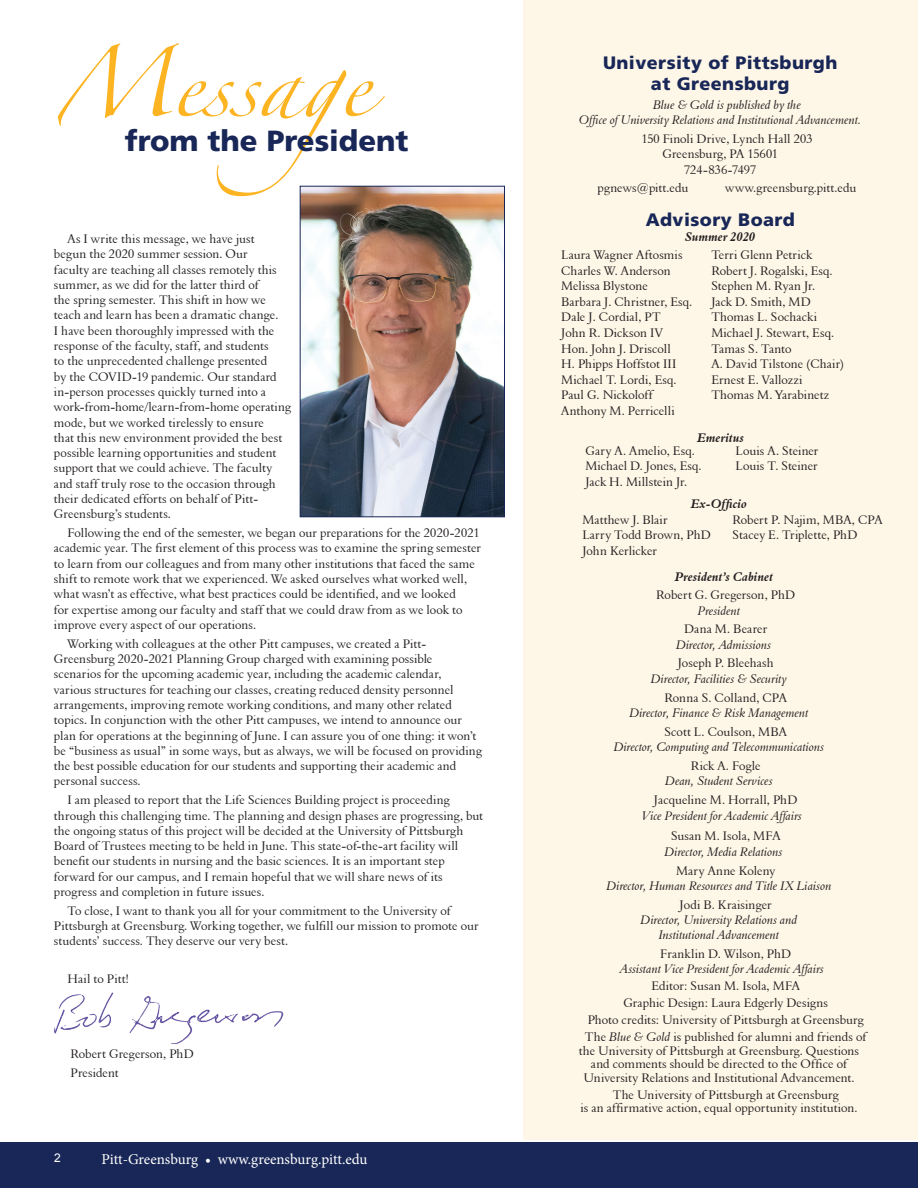
<style>
.page{position:relative;width:918px;height:1188px;background:#fff}
.page>*{position:absolute;margin:0;border:0;box-sizing:border-box;transform-origin:0 0}
.t1{font:61.5px "Zapfino";color:#fcb423}
.t2{font:900 29.1px "Frutiger";color:#182757}
.t3{font:900 18px/21.6px "Frutiger";letter-spacing:.025em;color:#182757;text-align:center}
.t4{font:15px "Minion Pro";letter-spacing:-.01em;color:#fff}
.t5{font:12.75px/15.3px "Aldine 401 BT Roman A";letter-spacing:.005em;color:#231f20}
.t6{font:12.75px/15.3px "Aldine 401 BT Italic A";letter-spacing:.01em;color:#231f20}
.t7{font:12.75px "Aldine 401 BT Bold Italic A";letter-spacing:.01em;color:#231f20}
.t8{font:12px "Arial";color:#fff}
.s1{font-family:"Aldine 401 BT Italic A"}
</style>
<div class="page">
<hr style="left:917px;top:0;width:1px;height:195px;background:#f9fcfe">
<hr style="left:917px;top:0;width:1px;height:95px;background:#182757">
<div style="left:0;top:1142px;width:918px;height:46px;background:#182757"></div>
<img style="left:54px;top:992px;width:230px;height:53px">
<div style="left:523px;top:0;width:394px;height:1140px;background:#fef6e7"></div>
<img style="left:302px;top:188px;width:201px;height:327px">
<div style="left:300px;top:186px;width:205px;height:331px;border:1px solid #182757"></div>
<h1 class="t1" style="left:56px;top:58px;width:377px">Message</h1>
<h2 class="t2" style="left:125px;top:124px;width:285px">from the President</h2>
<h3 class="t3" style="left:603px;top:51px;width:236px">University of Pittsburgh at Greensburg</h3>
<p class="t6" style="left:579px;top:97px;width:284px;text-indent:74px">Blue &amp; Gold is published by the<br>Office of University Relations and Institutional Advancement.</p>
<p class="t5" style="left:641px;top:131px;width:173px">150 Finoli Drive, Lynch Hall 203</p>
<p class="t5" style="left:662px;top:146px;width:117px">Greensburg, PA 15601</p>
<p class="t5" style="left:684px;top:162px;width:74px">724-836-7497</p>
<p class="t5" style="left:598px;top:180px;width:92px">pgnews@pitt.edu</p>
<p class="t5" style="left:725px;top:180px;width:133px">www.greensburg.pitt.edu</p>
<h3 class="t3" style="left:646px;top:208px;width:151px">Advisory Board</h3>
<p class="t5" style="left:68px;top:231px;width:189px">As I write this message, we have just</p>
<p class="t7" style="left:685px;top:229px;width:72px">Summer 2020</p>
<p class="t5" style="left:54px;top:246px;width:239px">begun the 2020 summer session. Our<br>faculty are teaching all classes remotely this summer, as we did for the latter third of<br>the spring semester. This shift in how we teach and learn has been a dramatic change.<br>I have been thoroughly impressed with the response of the faculty, staff, and students<br>to the unprecedented challenge presented<br>by the COVID-19 pandemic. Our standard in-person processes quickly turned into a work-from-home/learn-from-home operating mode, but we worked tirelessly to ensure<br>that this new environment provided the best possible learning opportunities and student support that we could achieve. The faculty and staff truly rose to the occasion through their dedicated efforts on behalf of Pitt-Greensburg’s students.</p>
<p class="t5" style="left:54px;top:525px;width:429px;text-indent:14px">Following the end of the semester, we began our preparations for the 2020-2021 academic year. The first element of this process was to examine the spring semester to learn from our colleagues and from many other institutions that faced the same shift to remote work that we experienced. We asked ourselves what worked well, what wasn’t as effective, what best practices could be identified, and we looked<br>for expertise among our faculty and staff that we could draw from as we look to improve every aspect of our operations.</p>
<p class="t5" style="left:54px;top:636px;width:429px;text-indent:14px">Working with colleagues at the other Pitt campuses, we created a Pitt-Greensburg 2020-2021 Planning Group charged with examining possible scenarios for the upcoming academic year, including the academic calendar, various structures for teaching our classes, creating reduced density personnel arrangements, improving remote working conditions, and many other related topics. In conjunction with the other Pitt campuses, we intend to announce our plan for operations at the beginning of June. I can assure you of one thing: it won’t be “business as usual” in some ways, but as always, we will be focused on providing the best possible education for our students and supporting their academic and personal success.</p>
<p class="t5" style="left:54px;top:792px;width:431px;text-indent:14px">I am pleased to report that the Life Sciences Building project is proceeding through this challenging time. The planning and design phases are progressing, but the ongoing status of this project will be decided at the University of Pittsburgh Board of Trustees meeting to be held in June. This state-of-the-art facility will benefit our students in nursing and the basic sciences. It is an important step forward for our campus, and I remain hopeful that we will share news of its progress and completion in future issues.</p>
<p class="t5" style="left:54px;top:903px;width:426px;text-indent:14px">To close, I want to thank you all for your commitment to the University of<br>Pittsburgh at Greensburg. Working together, we fulfill our mission to promote our students’ success. They deserve our very best.</p>
<p class="t5" style="left:68px;top:971px;width:63px">Hail to Pitt!</p>
<p class="t5" style="left:561px;top:247px;width:133px">Laura Wagner Aftosmis<br>Charles W. Anderson<br>Melissa Blystone<br>Barbara J. Christner, Esq.<br>Dale J. Cordial, PT<br>John R. Dickson IV<br>Hon. John J. Driscoll<br>H. Phipps Hoffstot III<br>Michael T. Lordi, Esq.<br>Paul G. Nickoloff<br>Anthony M. Perricelli</p>
<p class="t5" style="left:711px;top:247px;width:134px">Terri Glenn Petrick<br>Robert J. Rogalski, Esq.<br>Stephen M. Ryan Jr.<br>Jack D. Smith, MD<br>Thomas L. Sochacki<br>Michael J. Stewart, Esq.<br>Tamas S. Tanto<br>A. David Tilstone (Chair)<br>Ernest E. Vallozzi<br>Thomas M. Yarabinetz</p>
<p class="t7" style="left:697px;top:430px;width:48px">Emeritus</p>
<p class="t5" style="left:735px;top:443px;width:85px">Louis A. Steiner<br>Louis T. Steiner</p>
<p class="t5" style="left:585px;top:443px;width:118px">Gary A. Amelio, Esq.<br>Michael D. Jones, Esq.<br>Jack H. Millstein Jr.</p>
<p class="t7" style="left:691px;top:496px;width:57px">Ex-Officio</p>
<p class="t5" style="left:733px;top:512px;width:151px">Robert P. Najim, MBA, CPA<br>Stacey E. Triplette, PhD</p>
<p class="t5" style="left:582px;top:512px;width:130px">Matthew J. Blair<br>Larry Todd Brown, PhD<br>John Kerlicker</p>
<p class="t7" style="left:675px;top:569px;width:99px">President’s Cabinet</p>
<p class="t5" style="left:656px;top:587px;width:140px">Robert G. Gregerson, PhD</p>
<p class="t6" style="left:698px;top:602px;width:44px">President</p>
<p class="t5" style="left:684px;top:621px;width:85px">Dana M. Bearer</p>
<p class="t6" style="left:676px;top:637px;width:97px">Director, Admissions</p>
<p class="t5" style="left:678px;top:655px;width:97px">Joseph P. Bleehash</p>
<p class="t6" style="left:651px;top:671px;width:138px">Director, Facilities &amp; Security</p>
<p class="t5" style="left:665px;top:689px;width:124px">Ronna S. Colland, CPA</p>
<p class="t6" style="left:629px;top:705px;width:181px">Director, Finance &amp; Risk Management</p>
<p class="t5" style="left:665px;top:724px;width:124px">Scott L. Coulson, MBA</p>
<p class="t6" style="left:614px;top:739px;width:212px">Director, Computing and Telecommunications</p>
<p class="t5" style="left:691px;top:758px;width:71px">Rick A. Fogle</p>
<p class="t6" style="left:665px;top:773px;width:109px">Dean, Student Services</p>
<p class="t5" style="left:654px;top:792px;width:145px">Jacqueline M. Horrall, PhD</p>
<p class="t6" style="left:642px;top:808px;width:161px">Vice President for Academic Affairs</p>
<p class="t5" style="left:671px;top:828px;width:111px">Susan M. Isola, MFA</p>
<p class="t6" style="left:665px;top:844px;width:120px">Director, Media Relations</p>
<p class="t5" style="left:676px;top:862px;width:101px">Mary Anne Koleny</p>
<p class="t6" style="left:606px;top:878px;width:227px">Director, Human Resources and Title IX Liaison</p>
<p class="t5" style="left:680px;top:897px;width:94px">Jodi B. Kraisinger</p>
<p class="t6" style="left:641px;top:912px;width:158px;text-align:center">Director, University Relations and<br>Institutional Advancement</p>
<p class="t5" style="left:660px;top:946px;width:133px">Franklin D. Wilson, PhD</p>
<p class="t6" style="left:620px;top:961px;width:205px">Assistant Vice President for Academic Affairs</p>
<p class="t5" style="left:585px;top:977px;width:283px;line-height:17px;text-align:center">Editor: Susan M. Isola, MFA<br>Graphic Design: Laura Edgerly Designs<br>Photo credits: University of Pittsburgh at Greensburg The <span class="s1">Blue &amp; Gold</span> is published for alumni and friends of</p>
<p class="t5" style="left:579px;top:1044px;width:282px;line-height:13.5px;text-align:center">the University of Pittsburgh at Greensburg. Questions and comments should be directed to the Office of<br>University Relations and Institutional Advancement.</p>
<p class="t5" style="left:580px;top:1088px;width:279px;line-height:13.5px;text-indent:32px">The University of Pittsburgh at Greensburg<br>is an affirmative action, equal opportunity institution.</p>
<p class="t5" style="left:71px;top:1045px;width:125px;line-height:18.8px">Robert Gregerson, PhD<br>President</p>
<p class="t8" style="left:54px;top:1150px;width:8px">2</p>
<p class="t4" style="left:102px;top:1149px;width:268px">Pitt-Greensburg • www.greensburg.pitt.edu</p>
</div>
